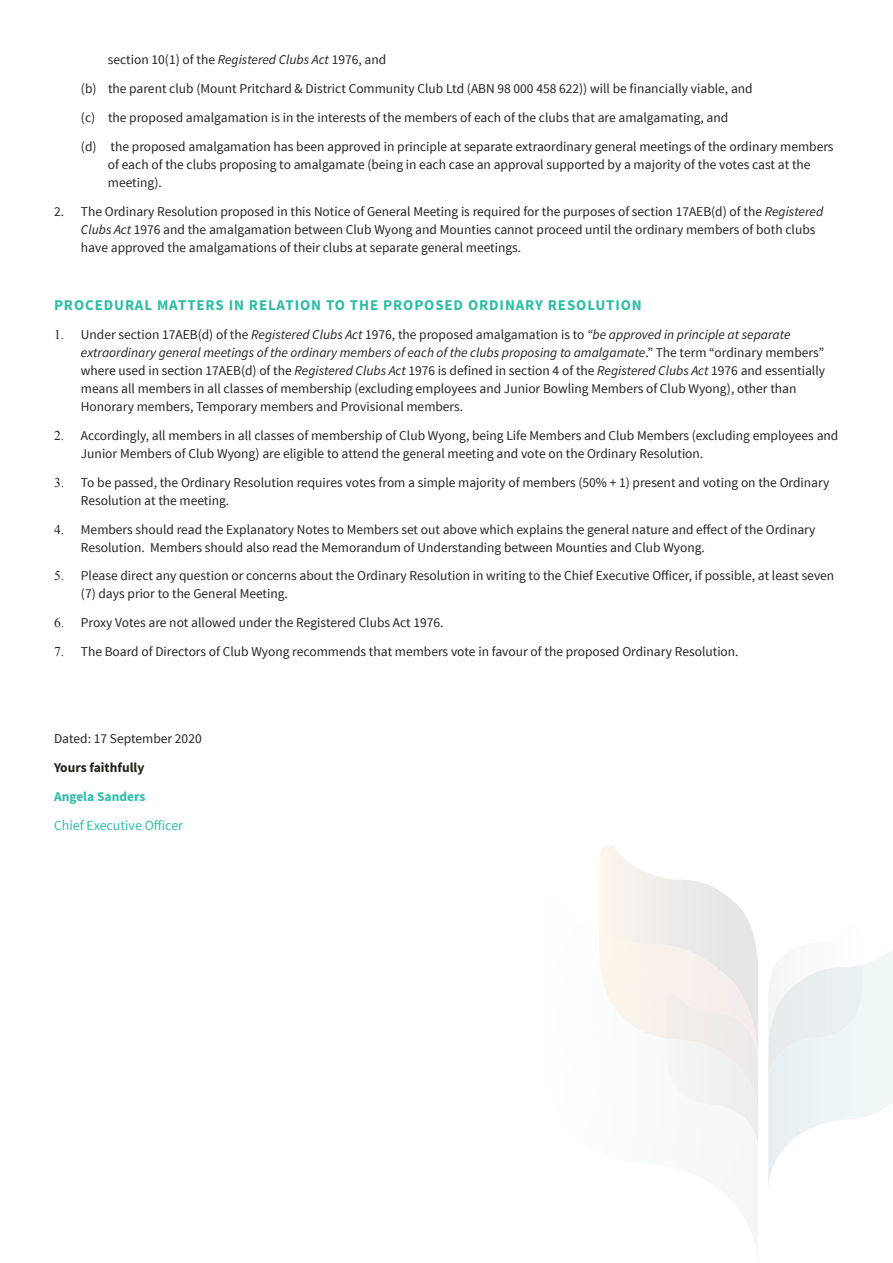
<style>
.page{position:relative;width:893px;height:1263px;background:#fff}
.page>*{position:absolute;margin:0;border:0;box-sizing:border-box;transform-origin:0 0}
.t1{font:700 15px "Source Sans Pro";letter-spacing:.06em;color:#2dbda6}
.t2{font:13.95px "Source Sans Pro";color:#2dbda6}
.t3{font:13.5px/18px "Source Sans Pro";color:#20231e}
.t4{font:700 13.5px "Source Sans Pro";color:#20231e}
.t5{font:700 13.5px "Source Sans Pro";color:#2dbda6}
.s1{font-style:italic}
.s2{font-family:"Times New Roman"}
</style>
<div class="page">
<svg style="left:599px;top:845px;width:153px;height:86px"></svg>
<svg style="left:768px;top:950px;width:125px;height:234px"></svg>
<img style="left:768px;top:964px;width:94px;height:117px">
<p class="t3" style="left:108px;top:51px;width:280px">section 10(1) of the <span class="s1">Registered Clubs Act</span> 1976, and</p>
<p class="t3" style="left:81px;top:80px;width:673px">(b) the parent club (Mount Pritchard &amp; District Community Club Ltd (ABN 98 000 458 622)) will be financially viable, and</p>
<p class="t3" style="left:81px;top:109px;width:649px">(c) the proposed amalgamation is in the interests of the members of each of the clubs that are amalgamating, and</p>
<p class="t3" style="left:108px;top:138px;width:727px;text-indent:-27px">(d) the proposed amalgamation has been approved in principle at separate extraordinary general meetings of the ordinary members of each of the clubs proposing to amalgamate (being in each case an approval supported by a majority of the votes cast at the meeting).</p>
<p class="t3" style="left:81px;top:203px;width:744px;text-indent:-27px">2. The Ordinary Resolution proposed in this Notice of General Meeting is required for the purposes of section 17AEB(d) of the <span class="s1">Registered<br>Clubs Act</span> 1976 and the amalgamation between Club Wyong and Mounties cannot proceed until the ordinary members of both clubs have approved the amalgamations of their clubs at separate general meetings.</p>
<p class="t1" style="left:54px;top:295px;width:589px">PROCEDURAL MATTERS IN RELATION TO THE PROPOSED ORDINARY RESOLUTION</p>
<p class="t3" style="left:81px;top:325px;width:746px;text-indent:-27px"><span class="s2">1.</span> Under section 17AEB(d) of the <span class="s1">Registered Clubs Act</span> 1976, the proposed amalgamation is to <span class="s1">“be approved in principle at separate extraordinary general meetings of the ordinary members of each of the clubs proposing to amalgamate</span>.” The term “ordinary members” where used in section 17AEB(d) of the <span class="s1">Registered Clubs Act</span> 1976 is defined in section 4 of the <span class="s1">Registered Clubs Act</span> 1976 and essentially means all members in all classes of membership (excluding employees and Junior Bowling Members of Club Wyong), other than Honorary members, Temporary members and Provisional members.</p>
<p class="t3" style="left:81px;top:426px;width:759px;text-indent:-27px"><span class="s2">2.</span> Accordingly, all members in all classes of membership of Club Wyong, being Life Members and Club Members (excluding employees and<br>Junior Members of Club Wyong) are eligible to attend the general meeting and vote on the Ordinary Resolution.</p>
<p class="t3" style="left:81px;top:473px;width:750px;text-indent:-27px"><span class="s2">3.</span> To be passed, the Ordinary Resolution requires votes from a simple majority of members (50% + 1) present and voting on the Ordinary<br>Resolution at the meeting.</p>
<p class="t3" style="left:81px;top:520px;width:736px;text-indent:-27px"><span class="s2">4.</span> Members should read the Explanatory Notes to Members set out above which explains the general nature and effect of the Ordinary<br>Resolution. Members should also read the Memorandum of Understanding between Mounties and Club Wyong.</p>
<p class="t3" style="left:81px;top:567px;width:755px;text-indent:-27px"><span class="s2">5.</span> Please direct any question or concerns about the Ordinary Resolution in writing to the Chief Executive Officer, if possible, at least seven (7) days prior to the General Meeting.</p>
<p class="t3" style="left:54px;top:614px;width:391px"><span class="s2">6.</span> Proxy Votes are not allowed under the Registered Clubs Act 1976.</p>
<p class="t3" style="left:54px;top:643px;width:686px"><span class="s2">7.</span> The Board of Directors of Club Wyong recommends that members vote in favour of the proposed Ordinary Resolution.</p>
<p class="t3" style="left:54px;top:730px;width:149px">Dated: 17 September 2020</p>
<p class="t4" style="left:54px;top:759px;width:92px">Yours faithfully</p>
<p class="t5" style="left:54px;top:788px;width:93px">Angela Sanders</p>
<p class="t2" style="left:54px;top:817px;width:131px">Chief Executive Officer</p>
</div>
